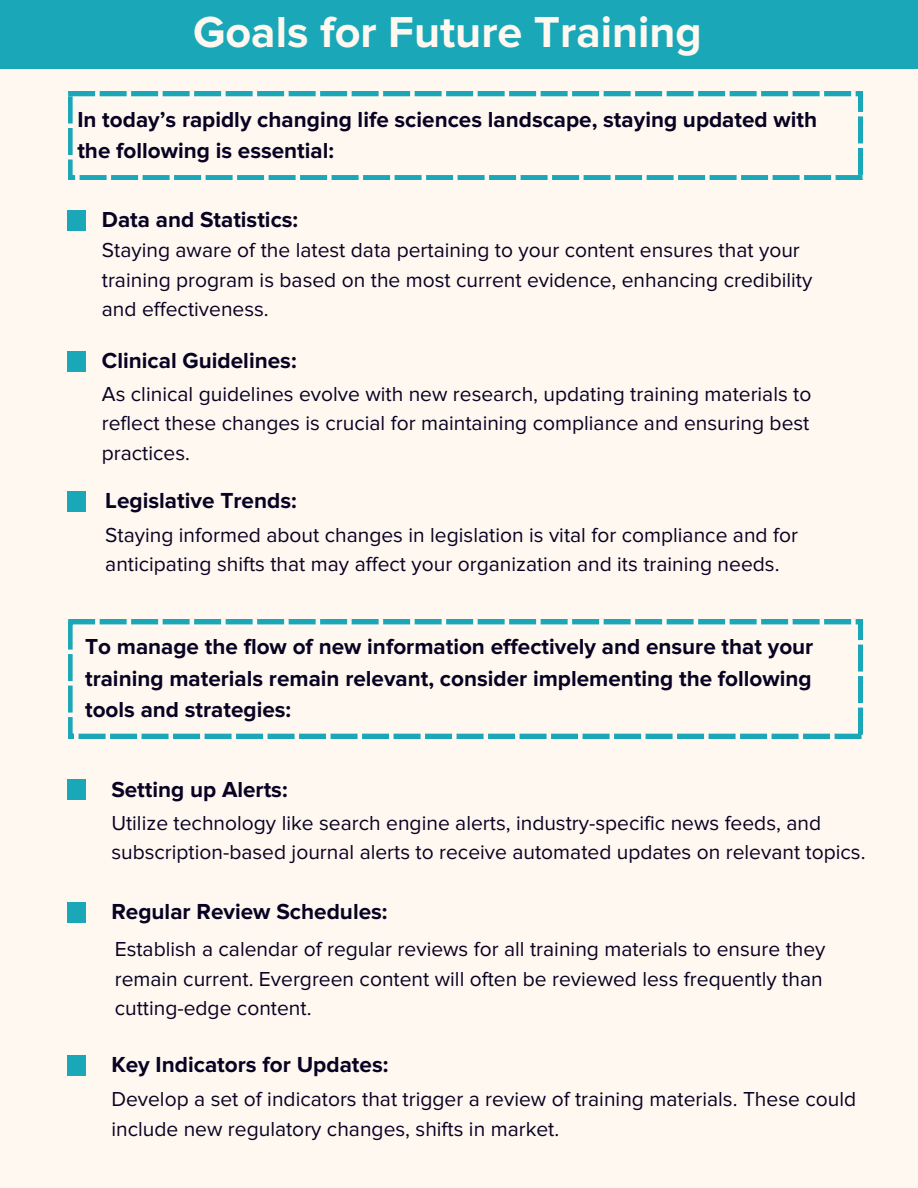
<style>
.page{position:relative;width:918px;height:1188px;background:#fff8f0}
.page>*{position:absolute;margin:0;border:0;box-sizing:border-box;transform-origin:0 0}
.t1{font:700 45px "Proxima Nova";color:#fff8f0}
.t2{font:700 22.5px/31.5px "Proxima Nova";color:#080223}
.t3{font:21px/29.2px "Proxima Nova";color:#080223}
</style>
<div class="page">
<div style="left:0;top:0;width:918px;height:68px;background:#1aa8b9"></div>
<div style="left:67px;top:211px;width:18px;height:20px;background:#1aa8b9"></div>
<div style="left:67px;top:351px;width:18px;height:20px;background:#1aa8b9"></div>
<div style="left:67px;top:492px;width:18px;height:20px;background:#1aa8b9"></div>
<div style="left:67px;top:780px;width:18px;height:20px;background:#1aa8b9"></div>
<div style="left:67px;top:903px;width:18px;height:20px;background:#1aa8b9"></div>
<div style="left:67px;top:1056px;width:18px;height:20px;background:#1aa8b9"></div>
<svg style="left:68px;top:92px;width:794px;height:88px"></svg>
<svg style="left:68px;top:620px;width:794px;height:118px"></svg>
<h2 class="t1" style="left:193px;top:5px;width:510px">Goals for Future Training</h2>
<p class="t2" style="left:77px;top:104px;width:741px">In today’s rapidly changing life sciences landscape, staying updated with the following is essential:</p>
<h2 class="t2" style="left:102px;top:205px;width:198px">Data and Statistics:</h2>
<h1 class="t3" style="left:102px;top:237px;width:712px">Staying aware of the latest data pertaining to your content ensures that your training program is based on the most current evidence, enhancing credibility and effectiveness.</h1>
<p class="t2" style="left:102px;top:345px;width:196px">Clinical Guidelines:</p>
<h2 class="t3" style="left:102px;top:380px;width:711px;text-align:justify">As clinical guidelines evolve with new research, updating training materials to reflect these changes is crucial for maintaining compliance and ensuring best practices.</h2>
<p class="t2" style="left:105px;top:486px;width:193px">Legislative Trends:</p>
<h2 class="t3" style="left:105px;top:521px;width:694px">Staying informed about changes in legislation is vital for compliance and for anticipating shifts that may affect your organization and its training needs.</h2>
<p class="t2" style="left:85px;top:632px;width:730px;text-align:justify">To manage the flow of new information effectively and ensure that your training materials remain relevant, consider implementing the following tools and strategies:</p>
<p class="t2" style="left:111px;top:774px;width:178px">Setting up Alerts:</p>
<h2 class="t3" style="left:111px;top:809px;width:756px">Utilize technology like search engine alerts, industry-specific news feeds, and subscription-based journal alerts to receive automated updates on relevant topics.</h2>
<h2 class="t2" style="left:111px;top:897px;width:278px">Regular Review Schedules:</h2>
<h2 class="t3" style="left:115px;top:936px;width:712px">Establish a calendar of regular reviews for all training materials to ensure they remain current. Evergreen content will often be reviewed less frequently than cutting-edge content.</h2>
<h2 class="t2" style="left:111px;top:1050px;width:279px">Key Indicators for Updates:</h2>
<p class="t3" style="left:111px;top:1086px;width:746px">Develop a set of indicators that trigger a review of training materials. These could include new regulatory changes, shifts in market.</p>
</div>
